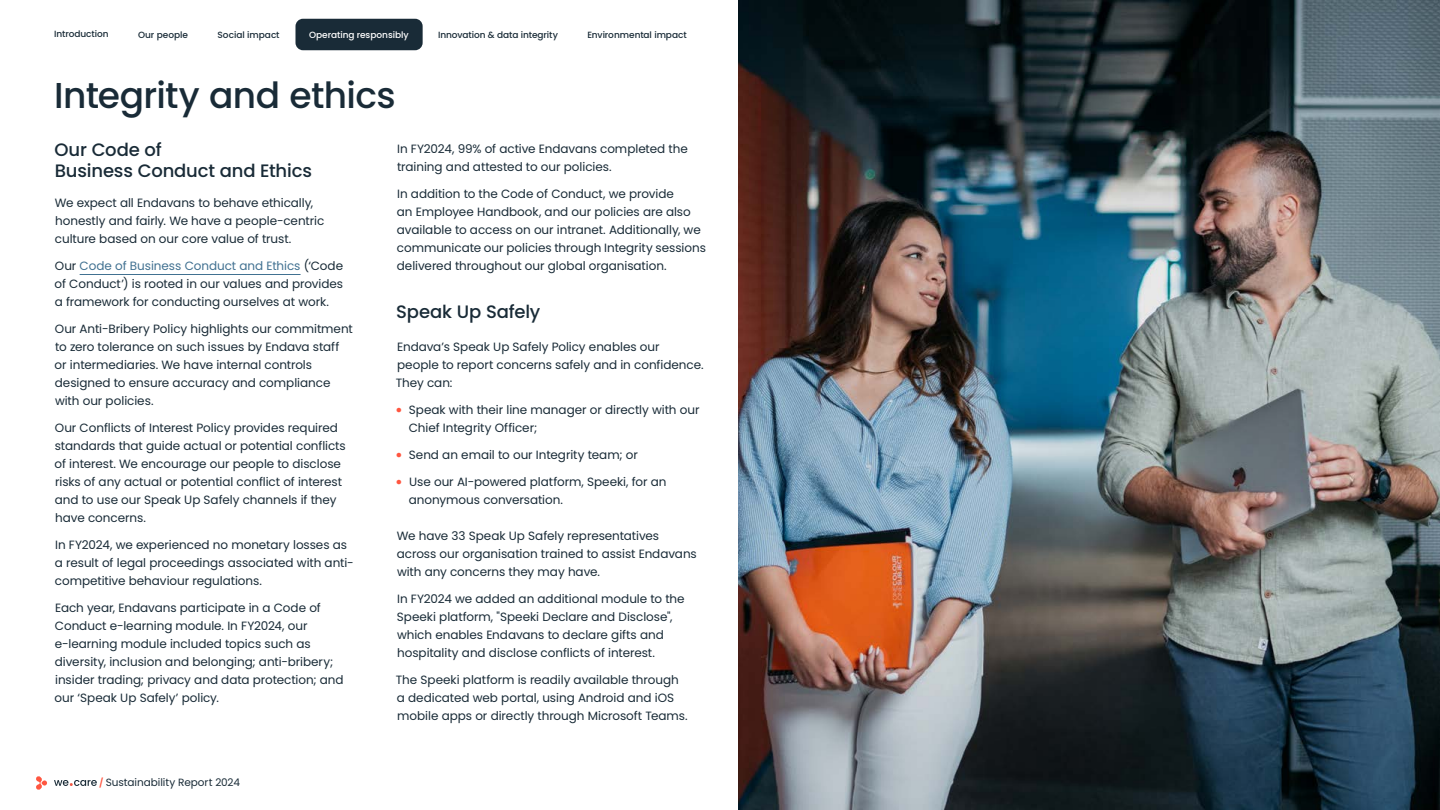
<style>
.page{position:relative;width:1440px;height:810px;background:#fff}
.page>*{position:absolute;margin:0;border:0;box-sizing:border-box;transform-origin:0 0}
.t1{font:500 36px "Dava Sans";letter-spacing:-.015em;color:#192b37}
.t2{font:500 18px/21px "Dava Sans";letter-spacing:-.01em;color:#192b37}
.t3{font:12px/18px "Dava Sans";letter-spacing:-.005em;color:#192b37}
.t4{font:10.5px "Dava Sans";letter-spacing:-.005em;color:#192b37}
.t5{font:500 9px "Dava Sans";letter-spacing:-.005em;color:#192b37}
.t6{font:500 9px "Dava Sans";letter-spacing:-.005em;color:#fff}
.s1{color:#417191}
.s2{font-weight:700;font-size:9px;color:#ff5640}
.s3{font-family:"Arial";font-size:10.5px;color:#ff5640}
</style>
<div class="page">
<svg style="left:36px;top:776px;width:11px;height:14px"></svg>
<svg style="left:54px;top:780px;width:43px;height:6px"></svg>
<div style="left:296px;top:19px;width:127px;height:31px;background:#192b37;border-radius:8px"></div>
<hr style="left:80px;top:274px;width:221px;height:1px;background:#417191">
<img style="left:738px;top:0;width:702px;height:810px">
<p class="t5" style="left:54px;top:29px;width:56px">Introduction</p>
<p class="t5" style="left:138px;top:29px;width:52px">Our people</p>
<p class="t5" style="left:218px;top:29px;width:64px">Social impact</p>
<p class="t6" style="left:309px;top:29px;width:101px">Operating responsibly</p>
<p class="t5" style="left:438px;top:29px;width:121px">Innovation &amp; data integrity</p>
<p class="t5" style="left:587px;top:29px;width:101px">Environmental impact</p>
<h1 class="t1" style="left:54px;top:73px;width:343px">Integrity and ethics</h1>
<h2 class="t2" style="left:54px;top:139px;width:259px">Our Code of<br>Business Conduct and Ethics</h2>
<p class="t3" style="left:55px;top:194px;width:271px">We expect all Endavans to behave ethically, honestly and fairly. We have a people-centric culture based on our core value of trust.</p>
<p class="t3" style="left:55px;top:257px;width:290px;text-align:justify">Our <span class="s1">Code of Business Conduct and Ethics</span> (‘Code of Conduct’) is rooted in our values and provides a framework for conducting ourselves at work.</p>
<p class="t3" style="left:55px;top:320px;width:300px">Our Anti-Bribery Policy highlights our commitment to zero tolerance on such issues by Endava staff or intermediaries. We have internal controls designed to ensure accuracy and compliance with our policies.</p>
<p class="t3" style="left:55px;top:419px;width:293px">Our Conflicts of Interest Policy provides required standards that guide actual or potential conflicts of interest. We encourage our people to disclose risks of any actual or potential conflict of interest and to use our Speak Up Safely channels if they have concerns.</p>
<p class="t3" style="left:55px;top:536px;width:300px">In FY2024, we experienced no monetary losses as a result of legal proceedings associated with anti&shy;competitive behaviour regulations.</p>
<p class="t3" style="left:55px;top:599px;width:291px">Each year, Endavans participate in a Code of Conduct e-learning module. In FY2024, our e-learning module included topics such as diversity, inclusion and belonging; anti-bribery; insider trading; privacy and data protection; and our ‘Speak Up Safely’ policy.</p>
<p class="t4" style="left:99px;top:776px;width:142px"><span class="s2">/</span> Sustainability Report 2024</p>
<p class="t3" style="left:397px;top:140px;width:292px">In FY2024, 99% of active Endavans completed the training and attested to our policies.</p>
<p class="t3" style="left:397px;top:185px;width:311px">In addition to the Code of Conduct, we provide<br>an Employee Handbook, and our policies are also available to access on our intranet. Additionally, we communicate our policies through Integrity sessions delivered throughout our global organisation.</p>
<h2 class="t2" style="left:396px;top:301px;width:146px">Speak Up Safely</h2>
<p class="t3" style="left:396px;top:338px;width:309px">Endava’s Speak Up Safely Policy enables our<br>people to report concerns safely and in confidence.<br>They can:</p>
<p class="t3" style="left:409px;top:401px;width:292px;text-indent:-13px"><span class="s3">●</span> Speak with their line manager or directly with our<br>Chief Integrity Officer;</p>
<p class="t3" style="left:396px;top:446px;width:244px"><span class="s3">●</span> Send an email to our Integrity team; or</p>
<p class="t3" style="left:409px;top:473px;width:259px;text-indent:-13px"><span class="s3">●</span> Use our AI-powered platform, Speeki, for an anonymous conversation.</p>
<p class="t3" style="left:397px;top:527px;width:302px">We have 33 Speak Up Safely representatives across our organisation trained to assist Endavans with any concerns they may have.</p>
<p class="t3" style="left:397px;top:590px;width:289px">In FY2024 we added an additional module to the Speeki platform, "Speeki Declare and Disclose", which enables Endavans to declare gifts and hospitality and disclose conflicts of interest.</p>
<p class="t3" style="left:396px;top:671px;width:293px">The Speeki platform is readily available through a dedicated web portal, using Android and iOS mobile apps or directly through Microsoft Teams.</p>
</div>
